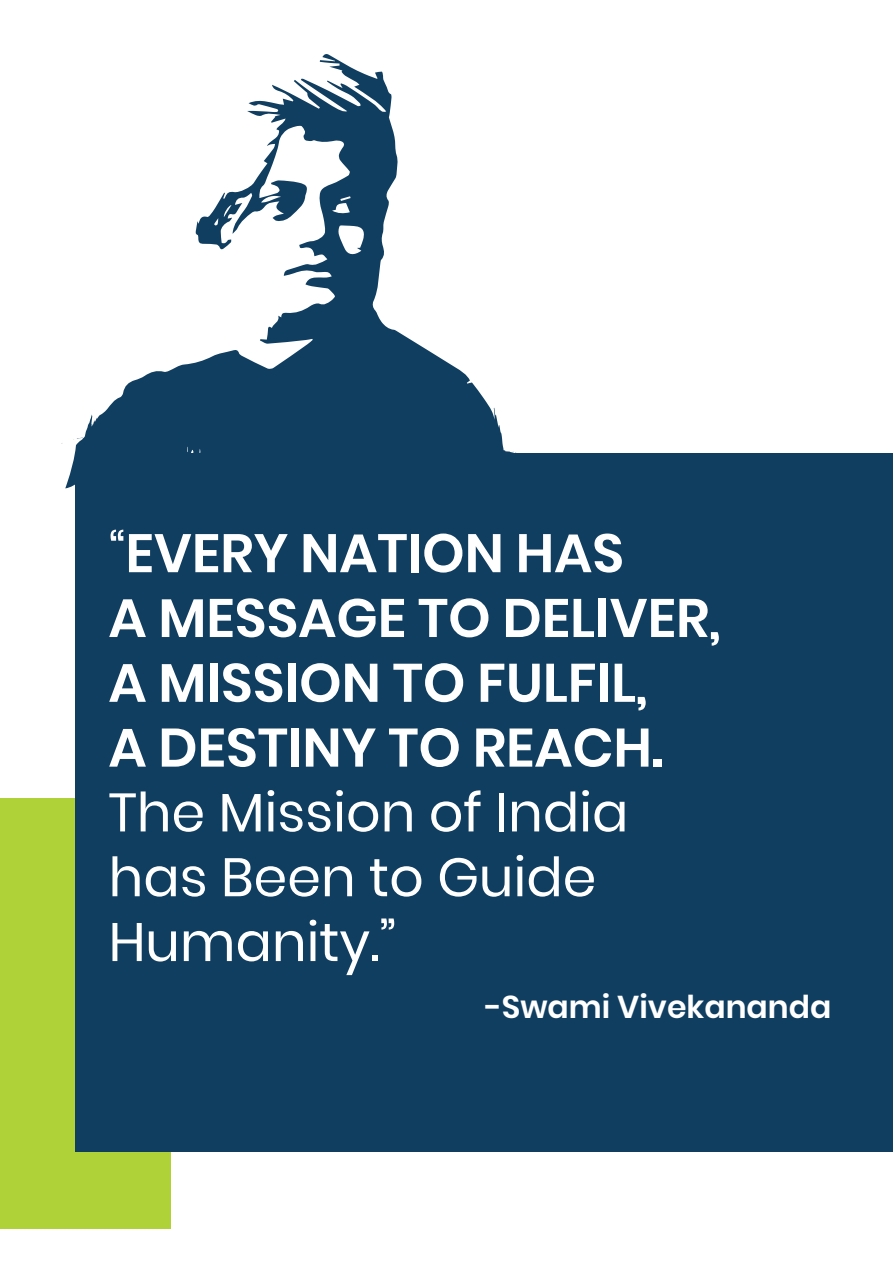
<style>
.page{position:relative;width:893px;height:1263px;background:#fff}
.page>*{position:absolute;margin:0;border:0;box-sizing:border-box;transform-origin:0 0}
.t1{font:600 54px/64.8px "Poppins";color:#fff}
.t2{font:54px/64.8px "Poppins";color:#fff}
.t3{font:600 31.5px "Poppins";color:#fff}
.s1{font-weight:400}
</style>
<div class="page">
<div style="left:1px;top:798px;width:170px;height:430px;background:#b0d239"></div>
<div style="left:76px;top:454px;width:817px;height:698px;background:#103e60"></div>
<svg style="left:65px;top:54px;width:450px;height:466px"></svg>
<svg style="left:73px;top:437px;width:10px;height:3px"></svg>
<svg style="left:506px;top:451px;width:10px;height:2px"></svg>
<p class="t1" style="left:109px;top:521px;width:614px"><span class="s1">“</span>EVERY NATION HAS<br>A MESSAGE TO DELIVER,<br>A MISSION TO FULFIL,<br>A DESTINY TO REACH.</p>
<p class="t2" style="left:109px;top:780px;width:521px">The Mission of India has Been to Guide<br>Humanity.”</p>
<p class="t3" style="left:485px;top:988px;width:348px">-Swami Vivekananda</p>
</div>
